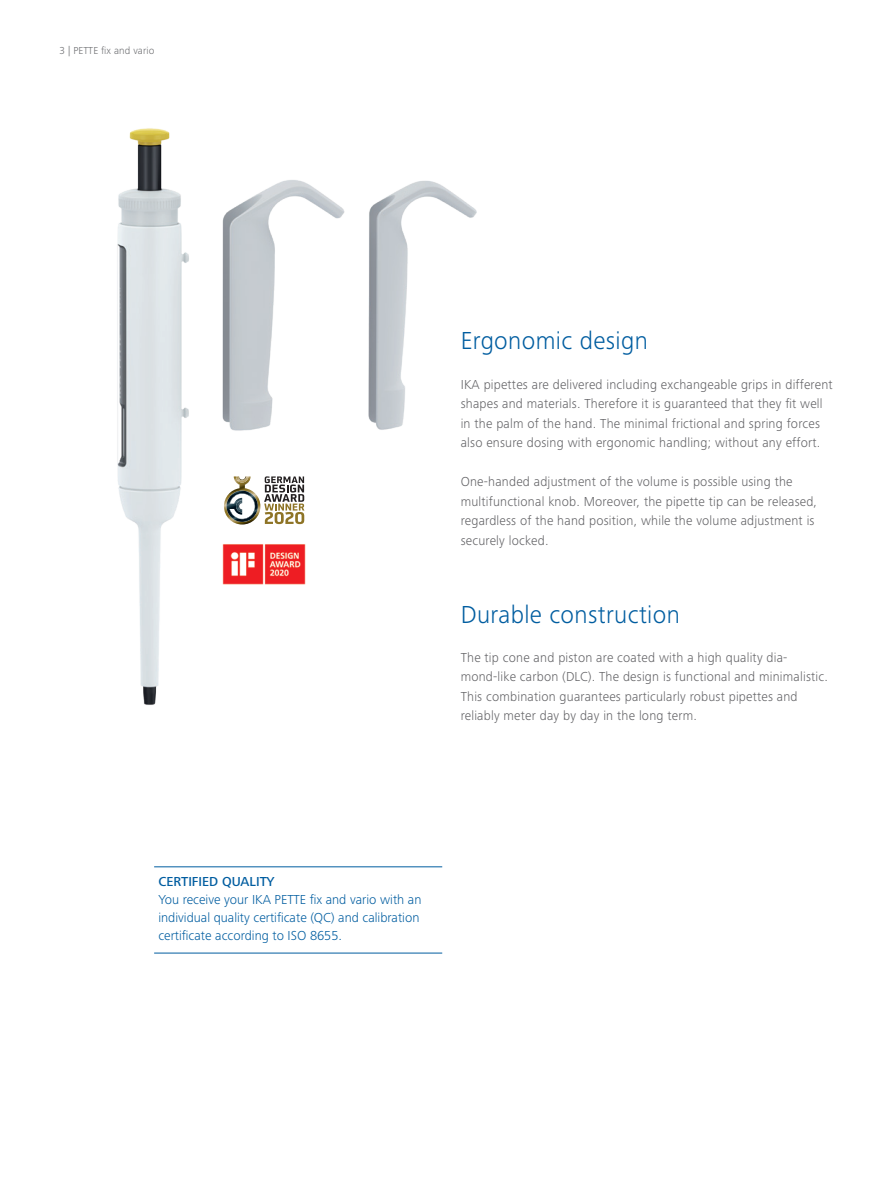
<style>
.page{position:relative;width:893px;height:1191px;background:#fff}
.page>*{position:absolute;margin:0;border:0;box-sizing:border-box;transform-origin:0 0}
.t1{font:300 25.5px "Frutiger Next IKA";letter-spacing:.015em;color:#005da0}
.t2{font:300 13.5px/19.5px "Frutiger Next IKA";letter-spacing:.015em;color:#636366}
.t3{font:300 13.5px/18px "Frutiger Next IKA";color:#005da0}
.t4{font:500 13.5px "Frutiger Next IKA";color:#005da0}
.t5{font:300 10.5px "Frutiger Next IKA";letter-spacing:.01em;color:#6c6d70}
</style>
<div class="page">
<img style="left:117px;top:128px;width:360px;height:577px">
<img style="left:224px;top:476px;width:36px;height:48px">
<svg style="left:236px;top:476px;width:12px;height:6px"></svg>
<svg style="left:226px;top:490px;width:32px;height:32px"></svg>
<svg style="left:264px;top:476px;width:40px;height:48px"></svg>
<img style="left:222px;top:542px;width:84px;height:43px">
<hr style="left:154px;top:866px;width:288px;height:1px;background:#005da0">
<hr style="left:154px;top:952px;width:288px;height:1px;background:#005da0">
<p class="t5" style="left:60px;top:44px;width:96px">3 | PETTE fix and vario</p>
<h1 class="t1" style="left:461px;top:326px;width:189px">Ergonomic design</h1>
<p class="t2" style="left:461px;top:374px;width:373px">IKA pipettes are delivered including exchangeable grips in different shapes and materials. Therefore it is guaranteed that they fit well in the palm of the hand. The minimal frictional and spring forces also ensure dosing with ergonomic handling; without any effort.</p>
<p class="t2" style="left:461px;top:472px;width:358px">One-handed adjustment of the volume is possible using the multifunctional knob. Moreover, the pipette tip can be released, regardless of the hand position, while the volume adjustment is securely locked.</p>
<h1 class="t1" style="left:461px;top:599px;width:221px">Durable construction</h1>
<p class="t2" style="left:461px;top:647px;width:369px">The tip cone and piston are coated with a high quality dia&shy;mond-like carbon (DLC). The design is functional and minimalistic.<br>This combination guarantees particularly robust pipettes and reliably meter day by day in the long term.</p>
<p class="t4" style="left:158px;top:873px;width:118px">CERTIFIED QUALITY</p>
<p class="t3" style="left:158px;top:890px;width:265px">You receive your IKA PETTE fix and vario with an individual quality certificate (QC) and calibration certificate according to ISO 8655.</p>
</div>
